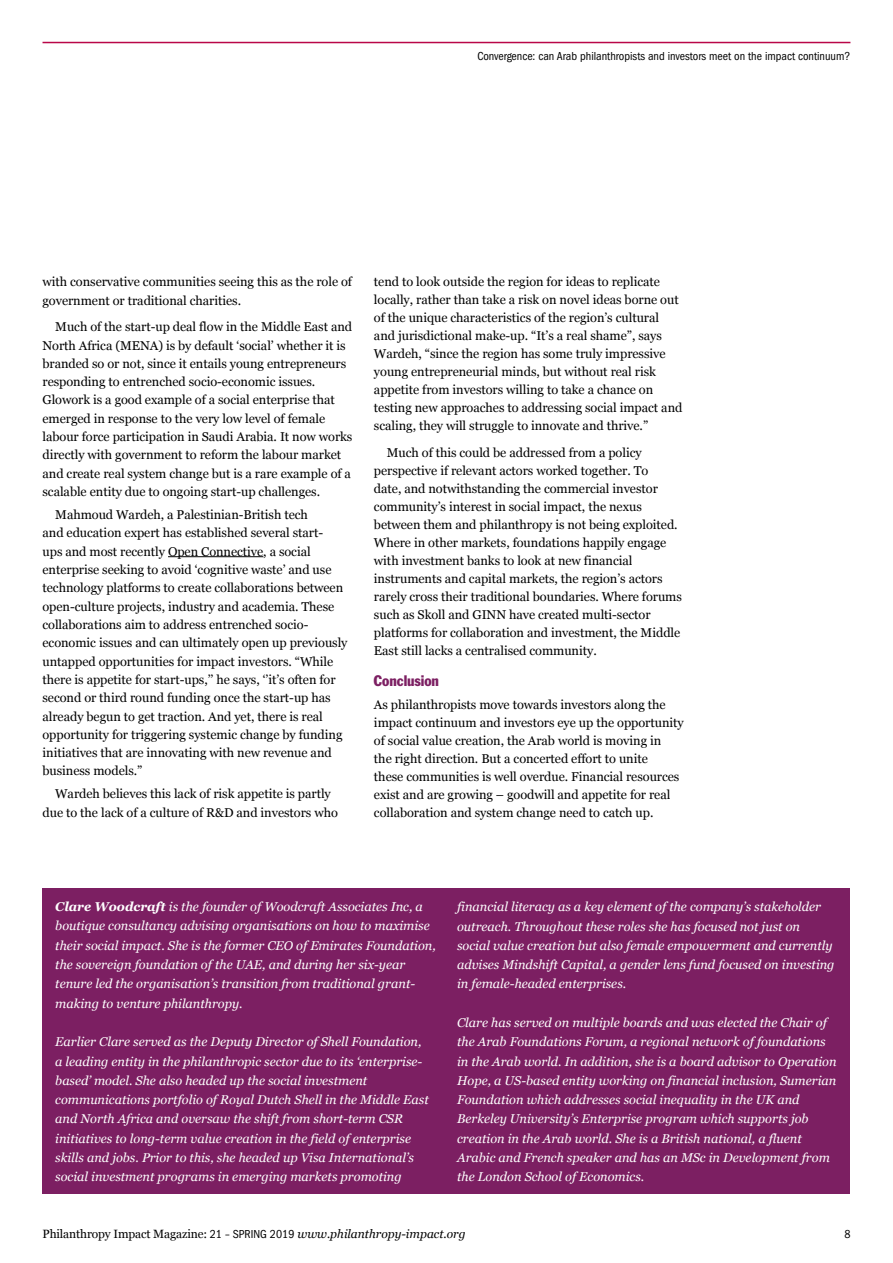
<style>
.page{position:relative;width:893px;height:1263px;background:#fff}
.page>*{position:absolute;margin:0;border:0;box-sizing:border-box;transform-origin:0 0}
.t1{font:condensed 15px "Franklin Gothic";letter-spacing:-.005em;color:#7c1f62}
.t2{font:12.75px/18.3px "Georgia";letter-spacing:-.005em;color:#000}
.t3{font:italic 12.75px/19.4px "Georgia";color:#fff}
.t4{font:condensed 12px "ITC Franklin Gothic Std";color:#000}
.t5{font:12px "Georgia";letter-spacing:-.01em;color:#000}
.s1{font-weight:700}
.s2{font-family:"ITC Franklin Gothic Std";font-stretch:condensed}
.s3{font-style:italic}
</style>
<div class="page">
<hr style="left:43px;top:42px;width:807px;height:1px;background:#b90748">
<hr style="left:168px;top:556px;width:95px;height:1px;background:#000">
<div style="left:43px;top:889px;width:807px;height:305px;background:#7c1f62"></div>
<p class="t4" style="left:477px;top:49px;width:375px">Convergence: can Arab philanthropists and investors meet on the impact continuum?</p>
<p class="t2" style="left:43px;top:273px;width:311px">with conservative communities seeing this as the role of government or traditional charities.</p>
<p class="t2" style="left:43px;top:318px;width:311px;text-indent:13px">Much of the start-up deal flow in the Middle East and North Africa (MENA) is by default ‘social’ whether it is branded so or not, since it entails young entrepreneurs responding to entrenched socio-economic issues.<br>Glowork is a good example of a social enterprise that emerged in response to the very low level of female labour force participation in Saudi Arabia. It now works directly with government to reform the labour market and create real system change but is a rare example of a scalable entity due to ongoing start-up challenges.</p>
<p class="t2" style="left:43px;top:506px;width:307px;text-indent:13px">Mahmoud Wardeh, a Palestinian-British tech<br>and education expert has established several start-<br>ups and most recently Open Connective, a social enterprise seeking to avoid ‘cognitive waste’ and use technology platforms to create collaborations between open-culture projects, industry and academia. These collaborations aim to address entrenched socio&shy;economic issues and can ultimately open up previously untapped opportunities for impact investors. “While there is appetite for start-ups,’’ he says, ‘’it’s often for second or third round funding once the start-up has already begun to get traction. And yet, there is real opportunity for triggering systemic change by funding initiatives that are innovating with new revenue and business models.”</p>
<p class="t2" style="left:43px;top:785px;width:297px;text-align:center">Wardeh believes this lack of risk appetite is partly due to the lack of a culture of R&amp;D and investors who</p>
<p class="t2" style="left:374px;top:273px;width:310px">tend to look outside the region for ideas to replicate locally, rather than take a risk on novel ideas borne out of the unique characteristics of the region’s cultural and jurisdictional make-up. “It’s a real shame”, says Wardeh, “since the region has some truly impressive young entrepreneurial minds, but without real risk appetite from investors willing to take a chance on testing new approaches to addressing social impact and scaling, they will struggle to innovate and thrive.”</p>
<p class="t2" style="left:374px;top:443px;width:309px;text-indent:13px">Much of this could be addressed from a policy perspective if relevant actors worked together. To<br>date, and notwithstanding the commercial investor community’s interest in social impact, the nexus between them and philanthropy is not being exploited.<br>Where in other markets, foundations happily engage with investment banks to look at new financial instruments and capital markets, the region’s actors rarely cross their traditional boundaries. Where forums such as Skoll and GINN have created multi-sector platforms for collaboration and investment, the Middle East still lacks a centralised community.</p>
<p class="t1" style="left:374px;top:672px;width:67px">Conclusion</p>
<p class="t2" style="left:374px;top:695px;width:311px">As philanthropists move towards investors along the impact continuum and investors eye up the opportunity of social value creation, the Arab world is moving in<br>the right direction. But a concerted effort to unite<br>these communities is well overdue. Financial resources exist and are growing – goodwill and appetite for real collaboration and system change need to catch up.</p>
<p class="t3" style="left:55px;top:897px;width:382px"><span class="s1">Clare Woodcraft</span> is the founder of Woodcraft Associates Inc, a boutique consultancy advising organisations on how to maximise their social impact. She is the former CEO of Emirates Foundation, the sovereign foundation of the UAE, and during her six-year tenure led the organisation’s transition from traditional grant&shy;making to venture philanthropy.</p>
<p class="t3" style="left:55px;top:1032px;width:375px">Earlier Clare served as the Deputy Director of Shell Foundation, a leading entity in the philanthropic sector due to its ‘enterprise&shy;based’ model. She also headed up the social investment communications portfolio of Royal Dutch Shell in the Middle East and North Africa and oversaw the shift from short-term CSR initiatives to long-term value creation in the field of enterprise skills and jobs. Prior to this, she headed up Visa International’s social investment programs in emerging markets promoting</p>
<p class="t3" style="left:457px;top:897px;width:379px">financial literacy as a key element of the company’s stakeholder outreach. Throughout these roles she has focused not just on social value creation but also female empowerment and currently advises Mindshift Capital, a gender lens fund focused on investing in female-headed enterprises.</p>
<p class="t3" style="left:457px;top:1013px;width:381px">Clare has served on multiple boards and was elected the Chair of the Arab Foundations Forum, a regional network of foundations in the Arab world. In addition, she is a board advisor to Operation Hope, a US-based entity working on financial inclusion, Sumerian Foundation which addresses social inequality in the UK and Berkeley University’s Enterprise program which supports job creation in the Arab world. She is a British national, a fluent Arabic and French speaker and has an MSc in Development from the London School of Economics.</p>
<p class="t5" style="left:43px;top:1227px;width:425px">Philanthropy Impact Magazine: <span class="s2">21 – SPRING 2019</span> <span class="s3">www.philanthropy-impact.org</span></p>
<p class="t4" style="left:844px;top:1227px;width:8px">8</p>
</div>
